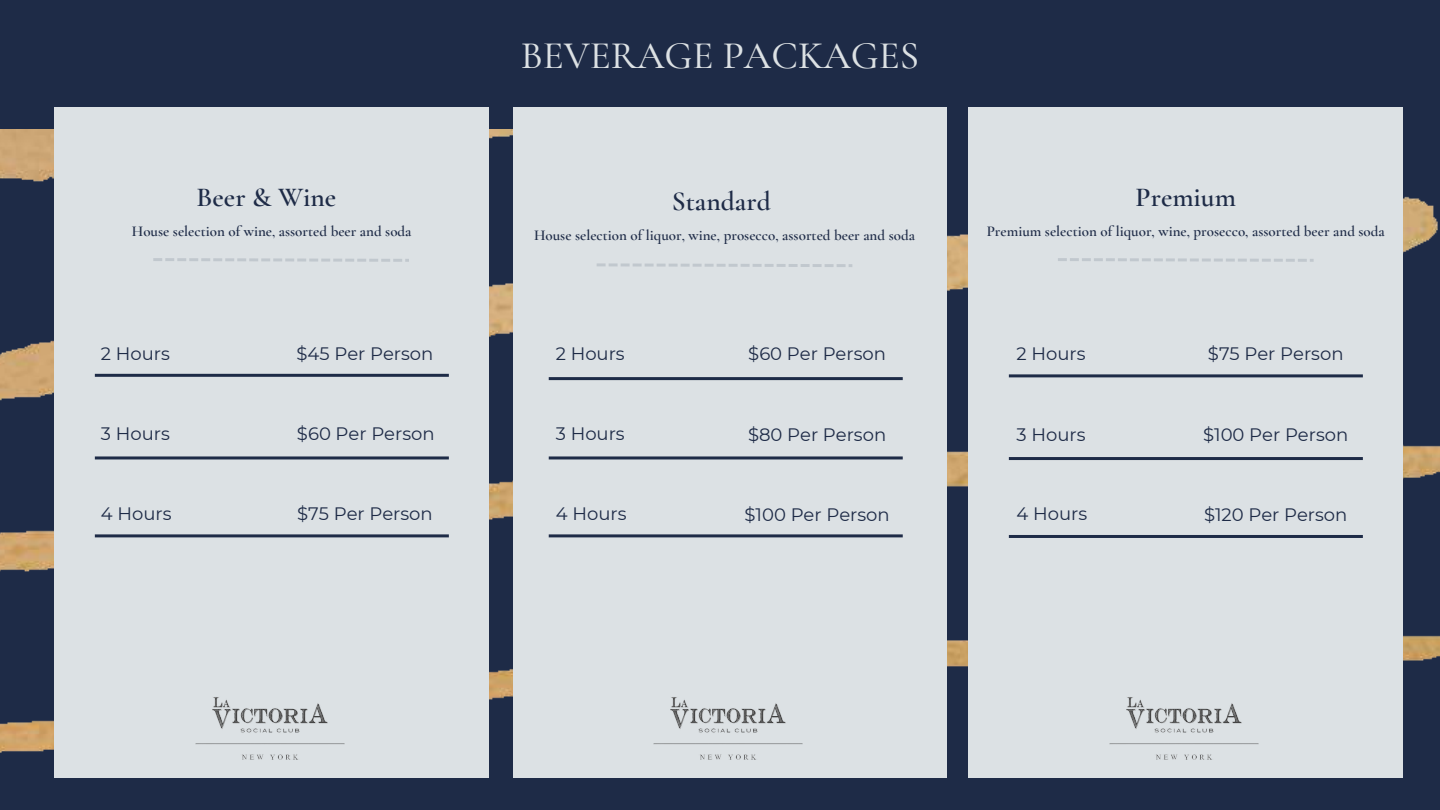
<style>
.page{position:relative;width:1440px;height:810px;background:#1e2b47}
.page>*{position:absolute;margin:0;border:0;box-sizing:border-box;transform-origin:0 0}
.t1{font:500 39px "Cormorant Garamond";color:#dce1e4}
.t2{font:600 27.5px "Cormorant Garamond";color:#1e2b47}
.t3{font:18px "Montserrat";color:#1e2b47}
.t4{font:600 15px "Cormorant Garamond";color:#1e2b47}
</style>
<div class="page">
<img style="left:0;top:130px;width:1440px;height:648px">
<div style="left:513px;top:107px;width:434px;height:671px;background:#dce1e4"></div>
<div style="left:969px;top:107px;width:434px;height:670px;background:#dce1e4"></div>
<div style="left:55px;top:107px;width:434px;height:670px;background:#dce1e4"></div>
<hr style="left:95px;top:374px;width:354px;height:3px;background:#1e2b47">
<hr style="left:95px;top:534px;width:354px;height:3px;background:#1e2b47">
<hr style="left:95px;top:456px;width:354px;height:3px;background:#1e2b47">
<hr style="left:549px;top:377px;width:354px;height:3px;background:#1e2b47">
<hr style="left:549px;top:534px;width:354px;height:3px;background:#1e2b47">
<hr style="left:549px;top:456px;width:354px;height:3px;background:#1e2b47">
<hr style="left:1009px;top:374px;width:354px;height:3px;background:#1e2b47">
<hr style="left:1009px;top:535px;width:354px;height:3px;background:#1e2b47">
<hr style="left:1009px;top:457px;width:354px;height:3px;background:#1e2b47">
<svg style="left:597px;top:263px;width:255px;height:4px"></svg>
<svg style="left:1058px;top:258px;width:256px;height:4px"></svg>
<svg style="left:153px;top:258px;width:256px;height:4px"></svg>
<img style="left:180px;top:697px;width:183px;height:81px">
<img style="left:653px;top:697px;width:150px;height:63px">
<img style="left:1094px;top:697px;width:183px;height:81px">
<h1 class="t1" style="left:521px;top:32px;width:400px">BEVERAGE PACKAGES</h1>
<h2 class="t2" style="left:197px;top:180px;width:141px">Beer &amp; Wine</h2>
<h2 class="t2" style="left:672px;top:185px;width:101px">Standard</h2>
<h2 class="t2" style="left:1136px;top:180px;width:102px">Premium</h2>
<p class="t4" style="left:132px;top:222px;width:281px">House selection of wine, assorted beer and soda</p>
<p class="t4" style="left:534px;top:227px;width:382px">House selection of liquor, wine, prosecco, assorted beer and soda</p>
<p class="t4" style="left:987px;top:222px;width:400px">Premium selection of liquor, wine, prosecco, assorted beer and soda</p>
<p class="t3" style="left:101px;top:343px;width:70px">2 Hours</p>
<p class="t3" style="left:297px;top:342px;width:138px">$45 Per Person</p>
<p class="t3" style="left:556px;top:343px;width:70px">2 Hours</p>
<p class="t3" style="left:748px;top:343px;width:139px">$60 Per Person</p>
<p class="t3" style="left:1017px;top:343px;width:70px">2 Hours</p>
<p class="t3" style="left:1208px;top:343px;width:137px">$75 Per Person</p>
<p class="t3" style="left:101px;top:423px;width:70px">3 Hours</p>
<p class="t3" style="left:297px;top:423px;width:139px">$60 Per Person</p>
<p class="t3" style="left:556px;top:423px;width:70px">3 Hours</p>
<p class="t3" style="left:748px;top:423px;width:140px">$80 Per Person</p>
<p class="t3" style="left:1017px;top:423px;width:70px">3 Hours</p>
<p class="t3" style="left:1203px;top:423px;width:147px">$100 Per Person</p>
<p class="t3" style="left:101px;top:503px;width:72px">4 Hours</p>
<p class="t3" style="left:297px;top:503px;width:137px">$75 Per Person</p>
<p class="t3" style="left:556px;top:503px;width:72px">4 Hours</p>
<p class="t3" style="left:745px;top:503px;width:147px">$100 Per Person</p>
<p class="t3" style="left:1017px;top:503px;width:72px">4 Hours</p>
<p class="t3" style="left:1204px;top:504px;width:145px">$120 Per Person</p>
</div>
